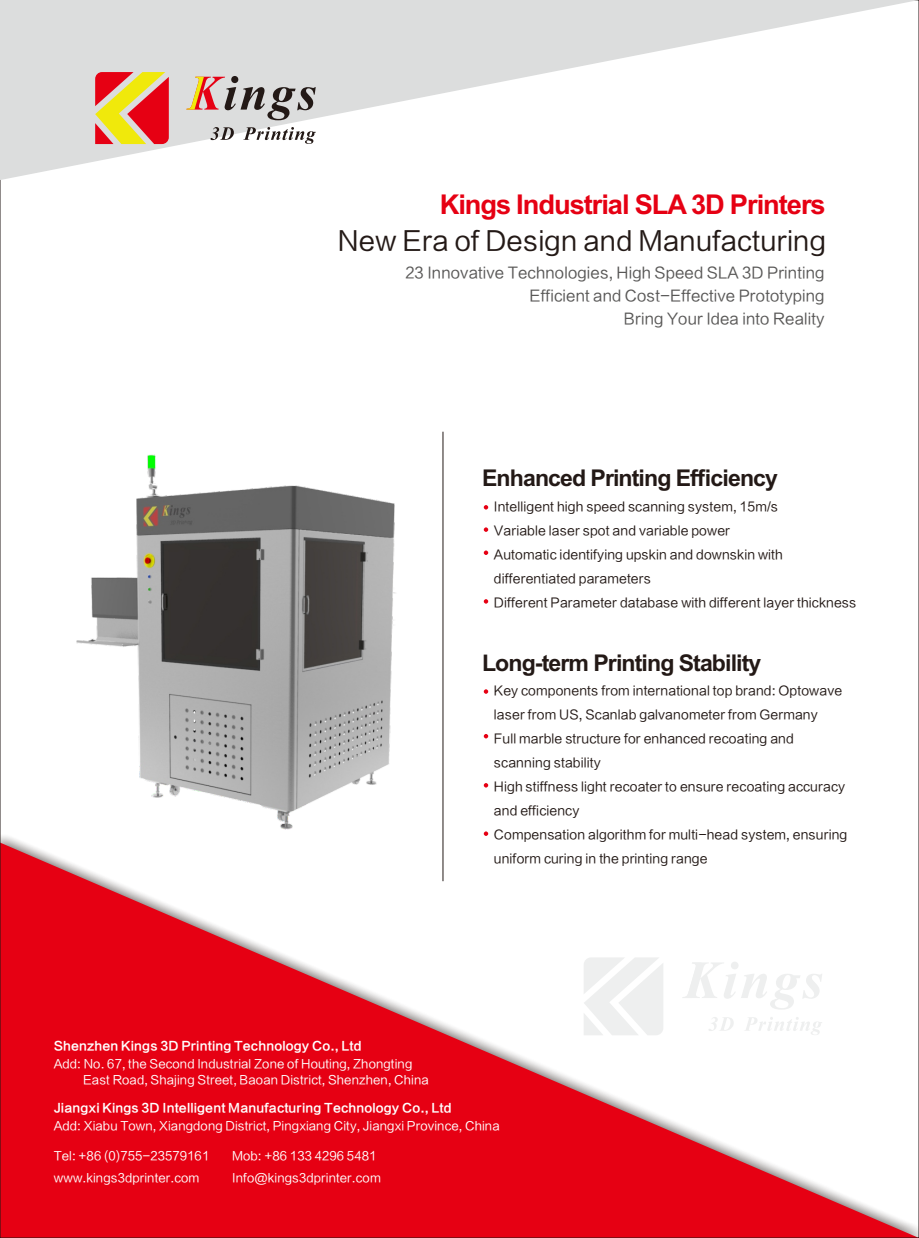
<style>
.page{position:relative;width:919px;height:1238px;background:#fff}
.page>*{position:absolute;margin:0;border:0;box-sizing:border-box;transform-origin:0 0}
.t1{font:700 27.3px "Arial";letter-spacing:-.04em;color:#e60013}
.t2{font:26.55px "FZLTZHUNHK GBK1 0";letter-spacing:.01em;color:#231916}
.t3{font:700 23.1px "Arial";letter-spacing:-.04em;color:#231916}
.t4{font:15.3px/23.1px "FZLTZHUNHK GBK1 0";letter-spacing:.01em;color:#595857;text-align:right}
.t5{font:12.75px/24px "FZLTZHUNHK GBK1 0";letter-spacing:.01em;color:#231916}
.t6{font:12px/16px "FZLTZHUNHK GBK1 0";letter-spacing:.01em;color:#fff}
.t7{font:12px "FZLTCHJW GB1 0";letter-spacing:.01em;color:#fff}
</style>
<div class="page">
<svg style="left:2px;top:842px;width:914px;height:393px;fill:#e60013"></svg>
<svg style="left:0;top:0;width:918px;height:180px"></svg>
<hr style="left:442px;top:431px;width:1px;height:450px;background:#231916">
<svg style="left:483px;top:505px;width:5px;height:4px"></svg>
<svg style="left:483px;top:527px;width:5px;height:5px"></svg>
<svg style="left:483px;top:550px;width:5px;height:5px"></svg>
<svg style="left:483px;top:599px;width:5px;height:4px"></svg>
<svg style="left:483px;top:689px;width:5px;height:4px"></svg>
<svg style="left:483px;top:734px;width:5px;height:4px"></svg>
<svg style="left:483px;top:783px;width:5px;height:4px"></svg>
<svg style="left:483px;top:831px;width:5px;height:4px"></svg>
<img style="left:76px;top:454px;width:320px;height:376px">
<svg style="left:186px;top:76px;width:130px;height:44px;background:#bbaca7"></svg>
<svg style="left:95px;top:72px;width:74px;height:72px;background:#e67b3d"></svg>
<svg style="left:210px;top:127px;width:106px;height:17px"></svg>
<svg style="left:682px;top:961px;width:140px;height:48px"></svg>
<svg style="left:583px;top:957px;width:80px;height:78px"></svg>
<svg style="left:708px;top:1016px;width:114px;height:19px"></svg>
<h1 class="t1" style="left:439px;top:194px;width:387px">Kings Industrial SLA 3D Printers</h1>
<h2 class="t2" style="left:338px;top:226px;width:489px">New Era of Design and Manufacturing</h2>
<p class="t4" style="left:405px;top:262px;width:420px">23 Innovative Technologies, High Speed SLA 3D Printing<br>Efficient and Cost-Effective Prototyping<br>Bring Your Idea into Reality</p>
<h3 class="t3" style="left:482px;top:469px;width:297px">Enhanced Printing Efficiency</h3>
<p class="t5" style="left:494px;top:494px;width:364px">Intelligent high speed scanning system, 15m/s<br>Variable laser spot and variable power<br>Automatic identifying upskin and downskin with differentiated parameters<br>Different Parameter database with different layer thickness</p>
<h3 class="t3" style="left:482px;top:653px;width:281px">Long-term Printing Stability</h3>
<p class="t5" style="left:494px;top:679px;width:355px">Key components from international top brand: Optowave laser from US, Scanlab galvanometer from Germany<br>Full marble structure for enhanced recoating and scanning stability<br>High stiffness light recoater to ensure recoating accuracy and efficiency<br>Compensation algorithm for multi-head system, ensuring uniform curing in the printing range</p>
<p class="t7" style="left:54px;top:1038px;width:309px">Shenzhen Kings 3D Printing Technology Co., Ltd</p>
<p class="t6" style="left:83px;top:1055px;width:347px;text-indent:-29px">Add: No. 67, the Second Industrial Zone of Houting, Zhongting<br>East Road, Shajing Street, Baoan District, Shenzhen, China</p>
<p class="t7" style="left:54px;top:1100px;width:399px">Jiangxi Kings 3D Intelligent Manufacturing Technology Co., Ltd</p>
<p class="t6" style="left:54px;top:1117px;width:447px">Add: Xiabu Town, Xiangdong District, Pingxiang City, Jiangxi Province, China</p>
<p class="t6" style="left:54px;top:1147px;width:157px">Tel: +86 (0)755-23579161</p>
<p class="t6" style="left:232px;top:1147px;width:146px">Mob: +86 133 4296 5481</p>
<p class="t6" style="left:54px;top:1170px;width:147px">www.kings3dprinter.com</p>
<p class="t6" style="left:232px;top:1170px;width:150px">Info@kings3dprinter.com</p>
</div>
